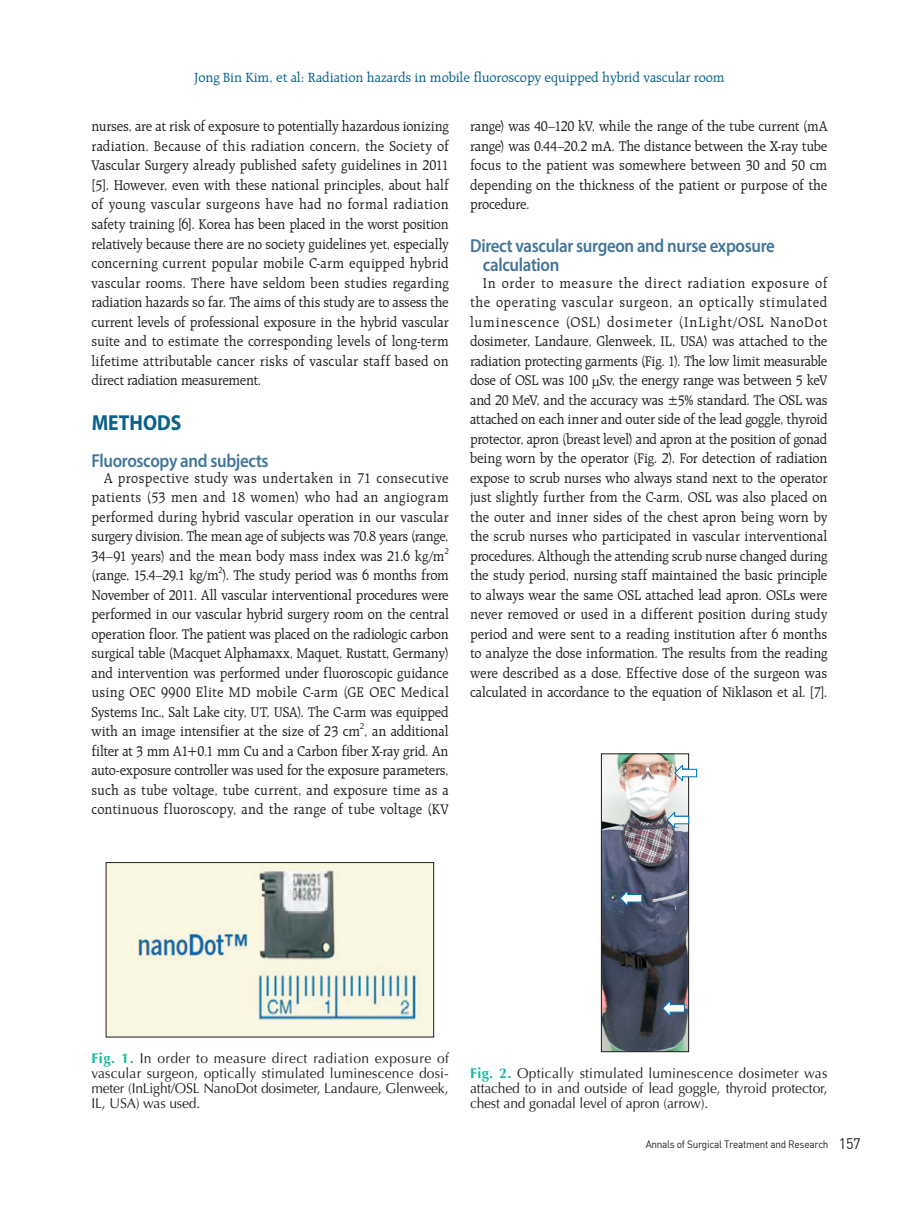
<style>
.page{position:relative;width:919px;height:1217px;background:#fff}
.page>*{position:absolute;margin:0;border:0;box-sizing:border-box;transform-origin:0 0}
.t1{font:700 21.75px "Myriad Pro";color:#0b6189;scale:.9 1}
.t2{font:600 18.75px/19.5px "Myriad Pro";letter-spacing:-.02em;color:#417599;scale:.9 1}
.t3{font:15px/19.5px "Raleigh BT";letter-spacing:-.01em;color:#231f20;text-align:justify;scale:.94 1}
.t4{font:14.25px/15px "Optima LT Std";letter-spacing:-.01em;color:#231f20;text-align:justify}
.t5{font:14.25px "Raleigh BT";letter-spacing:-.01em;color:#0b6189}
.t6{font:10.5px "Dinreg";letter-spacing:-.025em;color:#231f20;scale:.95 1}
.t7{font:8.7px "Raleigh BT";color:#231f20;scale:.94 1}
.s1{font-weight:700;color:#11b9a0}
.s2{font-size:15px}
</style>
<div class="page">
<img style="left:108px;top:864px;width:324px;height:170px">
<div style="left:106px;top:862px;width:328px;height:174px;border:1px solid #231f20"></div>
<img style="left:603px;top:755px;width:83px;height:294px">
<div style="left:601px;top:753px;width:87px;height:298px;border:1px solid #231f20"></div>
<svg style="left:665px;top:810px;width:24px;height:19px"></svg>
<svg style="left:619px;top:888px;width:23px;height:19px"></svg>
<svg style="left:661px;top:998px;width:24px;height:19px"></svg>
<svg style="left:673px;top:763px;width:24px;height:19px"></svg>
<p class="t5" style="left:194px;top:69px;width:532px">Jong Bin Kim, et al: Radiation hazards in mobile fluoroscopy equipped hybrid vascular room</p>
<p class="t3" style="left:91px;top:116px;width:381px">nurses, are at risk of exposure to potentially hazardous ionizing radiation. Because of this radiation concern, the Society of Vascular Surgery already published safety guidelines in 2011 [5]. However, even with these national principles, about half of young vascular surgeons have had no formal radiation safety training [6]. Korea has been placed in the worst position relatively because there are no society guidelines yet, especially concerning current popular mobile C-arm equipped hybrid vascular rooms. There have seldom been studies regarding radiation hazards so far. The aims of this study are to assess the current levels of professional exposure in the hybrid vascular suite and to estimate the corresponding levels of long-term lifetime attributable cancer risks of vascular staff based on direct radiation measurement.</p>
<h1 class="t1" style="left:92px;top:408px;width:101px">METHODS</h1>
<p class="t2" style="left:91px;top:450px;width:198px">Fluoroscopy and subjects</p>
<p class="t3" style="left:91px;top:467px;width:381px;text-indent:13px">A prospective study was undertaken in 71 consecutive patients (53 men and 18 women) who had an angiogram performed during hybrid vascular operation in our vascular surgery division. The mean age of subjects was 70.8 years (range, 34–91 years) and the mean body mass index was 21.6 kg/m</p>
<p class="t7" style="left:444px;top:545px;width:6px">2</p>
<p class="t3" style="left:91px;top:565px;width:381px">(range, 15.4–29.1 kg/m ). The study period was 6 months from</p>
<p class="t7" style="left:219px;top:565px;width:6px">2</p>
<p class="t3" style="left:91px;top:584px;width:381px">November of 2011. All vascular interventional procedures were performed in our vascular hybrid surgery room on the central operation floor. The patient was placed on the radiologic carbon surgical table (Macquet Alphamaxx, Maquet, Rustatt, Germany) and intervention was performed under fluoroscopic guidance using OEC 9900 Elite MD mobile C-arm (GE OEC Medical Systems Inc., Salt Lake city, UT, USA). The C-arm was equipped with an image intensifier at the size of 23 cm , an additional</p>
<p class="t7" style="left:360px;top:721px;width:6px">2</p>
<p class="t3" style="left:91px;top:740px;width:381px">filter at 3 mm A1+0.1 mm Cu and a Carbon fiber X-ray grid. An auto-exposure controller was used for the exposure parameters, such as tube voltage, tube current, and exposure time as a continuous fluoroscopy, and the range of tube voltage (KV</p>
<p class="t3" style="left:470px;top:116px;width:382px">range) was 40–120 kV, while the range of the tube current (mA range) was 0.44–20.2 mA. The distance between the X-ray tube focus to the patient was somewhere between 30 and 50 cm depending on the thickness of the patient or purpose of the procedure.</p>
<p class="t2" style="left:483px;top:235px;width:326px;text-indent:-13px">Direct vascular surgeon and nurse exposure calculation</p>
<p class="t3" style="left:470px;top:272px;width:382px;text-indent:13px">In order to measure the direct radiation exposure of the operating vascular surgeon, an optically stimulated luminescence (OSL) dosimeter (InLight/OSL NanoDot dosimeter, Landaure, Glenweek, IL, USA) was attached to the radiation protecting garments (Fig. 1). The low limit measurable dose of OSL was 100 Sv, the energy range was between 5 keV and 20 MeV, and the accuracy was ±5% standard. The OSL was attached on each inner and outer side of the lead goggle, thyroid protector, apron (breast level) and apron at the position of gonad being worn by the operator (Fig. 2). For detection of radiation expose to scrub nurses who always stand next to the operator just slightly further from the C-arm, OSL was also placed on the outer and inner sides of the chest apron being worn by the scrub nurses who participated in vascular interventional procedures. Although the attending scrub nurse changed during the study period, nursing staff maintained the basic principle to always wear the same OSL attached lead apron. OSLs were never removed or used in a different position during study period and were sent to a reading institution after 6 months to analyze the dose information. The results from the reading were described as a dose. Effective dose of the surgeon was calculated in accordance to the equation of Niklason et al. [7].</p>
<p class="t4" style="left:91px;top:1050px;width:359px"><span class="s1">Fig. 1.</span> In order to measure direct radiation exposure of vascular surgeon, optically stimulated luminescence dosi&shy;meter (InLight/OSL NanoDot dosimeter, Landaure, Glenweek, IL, USA) was used.</p>
<p class="t4" style="left:470px;top:1065px;width:359px"><span class="s1">Fig. 2.</span> Optically stimulated luminescence dosimeter was attached to in and outside of lead goggle, thyroid protector, chest and gonadal level of apron (arrow).</p>
<p class="t6" style="left:645px;top:1137px;width:228px">Annals of Surgical Treatment and Research <span class="s2">157</span></p>
</div>
